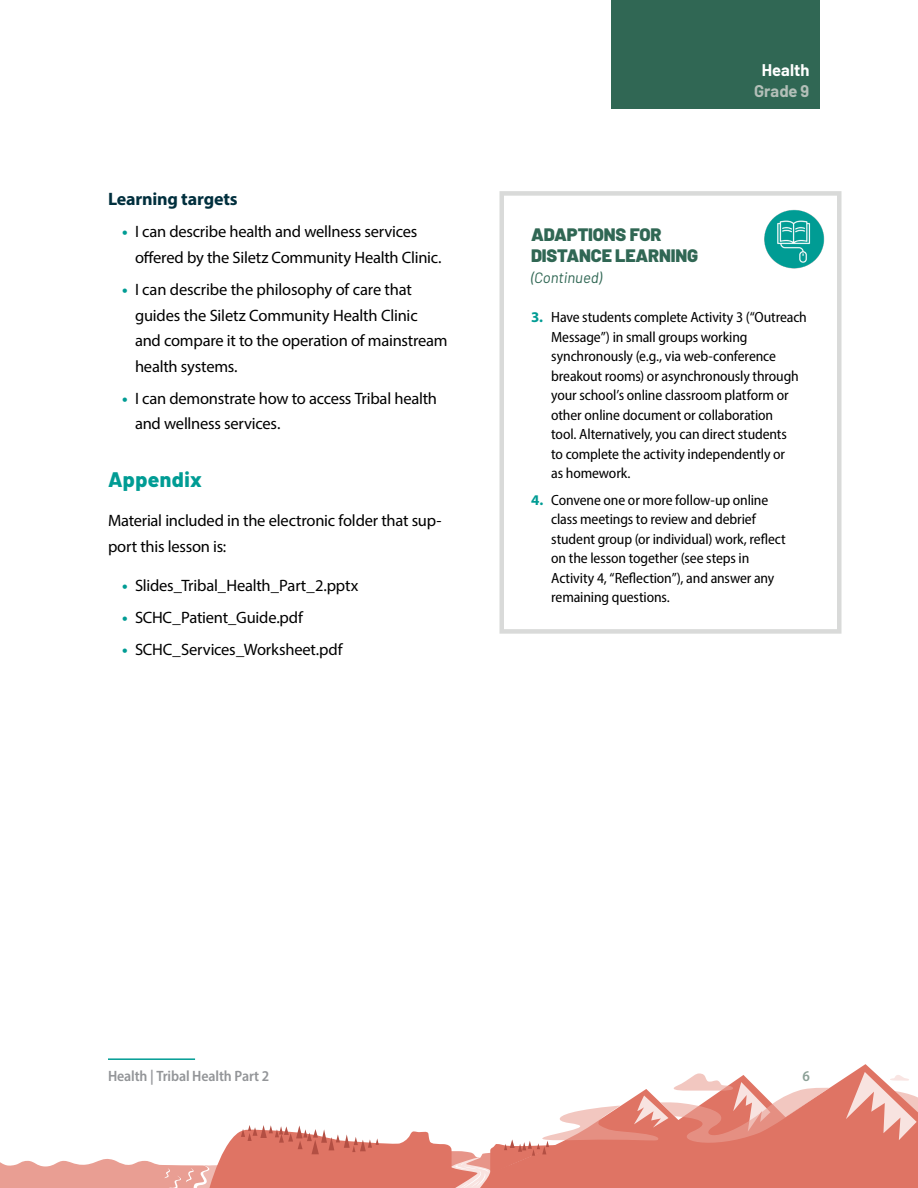
<style>
.page{position:relative;width:918px;height:1188px;background:#fff}
.page>*{position:absolute;margin:0;border:0;box-sizing:border-box;transform-origin:0 0}
.Section_Header{font:800 21px "Barlow";letter-spacing:.02em;color:#009c94}
.Sidebar_Header{font:900 18px/21px "Barlow";letter-spacing:-.01em;color:#306754}
.Subhead{font:700 18px "Myriad Pro";letter-spacing:-.01em;color:#002f3d}
.Body{font:16.5px/25.5px "Myriad Pro";letter-spacing:-.015em;color:#000}
.t1{font:700 16.5px "Barlow";color:#fff}
.t2{font:700 16.5px "Barlow";color:#b3bfb8}
.t3{font:600 semi-condensed 15px "Myriad Pro";letter-spacing:-.01em;color:#939598}
.Sidebar_Header-2{font:italic 15px "Barlow";color:#306754}
.t4{font:600 semi-condensed 15px "Myriad Pro";color:#8ba096}
.Sidebar_Numbers{font:semi-condensed 14.85px/19.5px "Myriad Pro";letter-spacing:-.01em;color:#000}
.s1{font-weight:700;color:#009c94}
.s2{font-weight:700;font-stretch:normal;color:#009c94}
</style>
<div class="page">
<div style="left:612px;top:0;width:208px;height:108px;background:#306754"></div>
<hr style="left:108px;top:1058px;width:87px;height:2px;background:#009c94">
<svg style="left:0;top:1159px;width:205px;height:29px"></svg>
<svg style="left:205px;top:1064px;width:669px;height:124px"></svg>
<svg style="left:241px;top:1125px;width:138px;height:29px"></svg>
<svg style="left:438px;top:1072px;width:480px;height:116px"></svg>
<div style="left:500px;top:191px;width:342px;height:443px;border:4px solid #d9dad9"></div>
<img style="left:764px;top:209px;width:61px;height:60px">
<p class="Subhead" style="left:108px;top:187px;width:131px">Learning targets</p>
<p class="Body" style="left:135px;top:219px;width:308px;text-indent:-13px"><span class="s1">•</span> I can describe health and wellness services offered by the Siletz Community Health Clinic.</p>
<p class="Body" style="left:135px;top:277px;width:314px;text-indent:-13px"><span class="s1">•</span> I can describe the philosophy of care that guides the Siletz Community Health Clinic and compare it to the operation of mainstream health systems.</p>
<p class="Body" style="left:135px;top:385px;width:304px;text-indent:-13px"><span class="s1">•</span> I can demonstrate how to access Tribal health and wellness services.</p>
<p class="Section_Header" style="left:108px;top:464px;width:95px">Appendix</p>
<p class="Body" style="left:108px;top:508px;width:335px">Material included in the electronic folder that sup&shy;port this lesson is:</p>
<p class="Body" style="left:122px;top:572px;width:238px"><span class="s1">•</span> Slides_Tribal_Health_Part_2.pptx</p>
<p class="Body" style="left:122px;top:604px;width:182px"><span class="s1">•</span> SCHC_Patient_Guide.pdf</p>
<p class="Body" style="left:122px;top:637px;width:222px"><span class="s1">•</span> SCHC_Services_Worksheet.pdf</p>
<p class="t1" style="left:762px;top:58px;width:49px">Health</p>
<p class="t2" style="left:754px;top:79px;width:57px">Grade 9</p>
<p class="Sidebar_Header" style="left:531px;top:222px;width:169px">ADAPTIONS FOR<br>DISTANCE LEARNING</p>
<p class="Sidebar_Header-2" style="left:531px;top:266px;width:72px">(Continued)</p>
<p class="Sidebar_Numbers" style="left:551px;top:307px;width:257px;text-indent:-20px"><span class="s2">3.</span> Have students complete Activity 3 (“Outreach Message”) in small groups working synchronously (e.g., via web-conference breakout rooms) or asynchronously through your school’s online classroom platform or other online document or collaboration<br>tool. Alternatively, you can direct students<br>to complete the activity independently or<br>as homework.</p>
<p class="Sidebar_Numbers" style="left:551px;top:490px;width:236px;text-indent:-20px"><span class="s2">4.</span> Convene one or more follow-up online class meetings to review and debrief student group (or individual) work, reflect on the lesson together (see steps in Activity 4, “Reflection”), and answer any remaining questions.</p>
<p class="t3" style="left:108px;top:1066px;width:163px">Health | Tribal Health Part 2</p>
<p class="t4" style="left:803px;top:1066px;width:9px">6</p>
</div>
